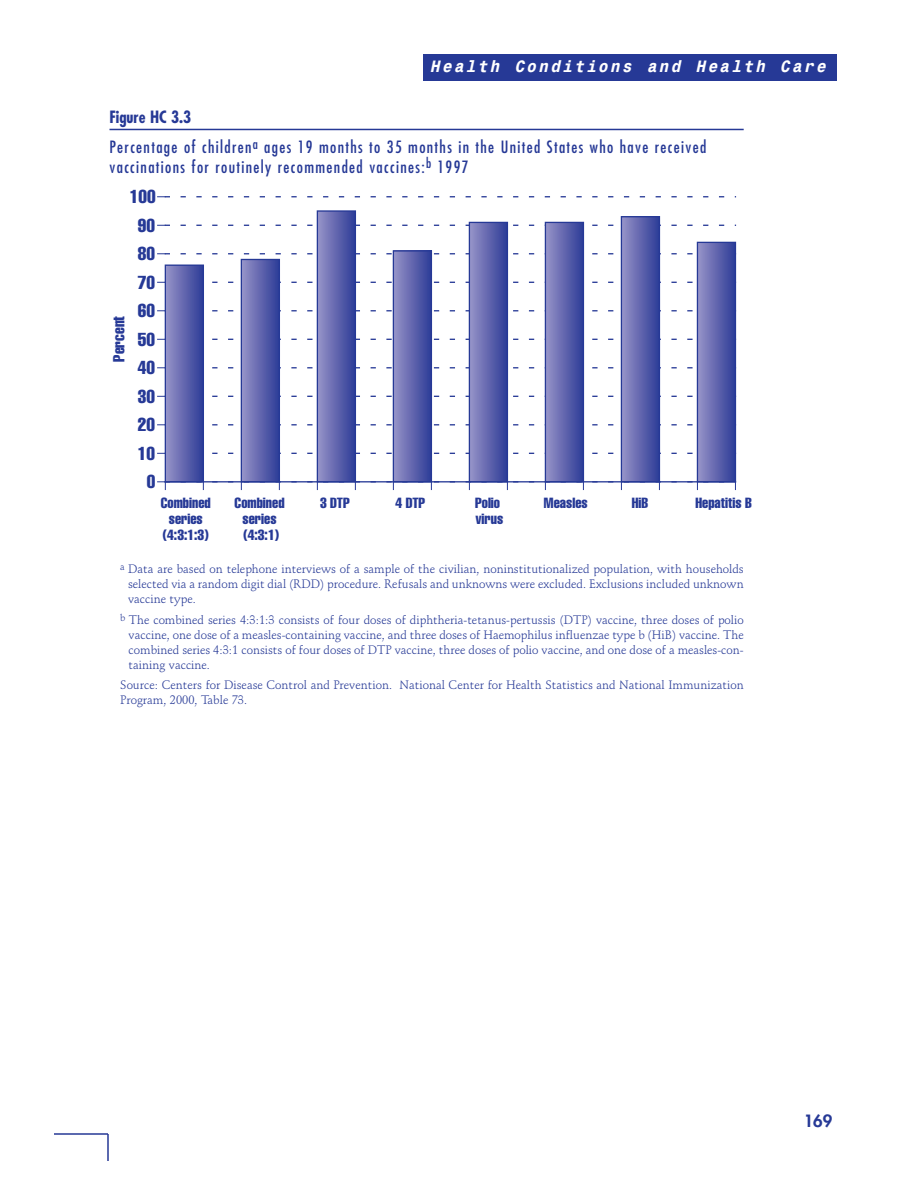
<style>
.page{position:relative;width:918px;height:1188px;background:#fff}
.page>*{position:absolute;margin:0;border:0;box-sizing:border-box;transform-origin:0 0}
.t1{font:18.45px "Corporate Compressed";color:#263996}
.t2{font:condensed 16.5px/30.3px "Futura";letter-spacing:.08em;color:#263996}
.t3{font:italic 700 16.5px "Corporate Mono";letter-spacing:.12em;color:#fff}
.t4{font:800 16.5px "Futura";color:#263996}
.t5{font:15.9px "Corporate Compressed";color:#263996}
.t6{font:14.55px/15.9px "Corporate Compressed";color:#263996;text-align:center}
.t7{font:12px/15px "Schneidler BT";color:#263996;text-align:justify}
.s1{font-weight:700}
</style>
<div class="page">
<hr style="left:110px;top:129px;width:634px;height:1px;background:#263996">
<hr style="left:54px;top:1133px;width:54px;height:2px;background:#263996">
<hr style="left:107px;top:1134px;width:2px;height:27px;background:#263996">
<div style="left:423px;top:54px;width:414px;height:27px;background:#263996"></div>
<div style="left:165px;top:265px;width:38px;height:217px;background:linear-gradient(to right,#9994c8,#313f99)"></div>
<div style="left:165px;top:265px;width:39px;height:217px;border:1px solid #263996"></div>
<div style="left:241px;top:259px;width:38px;height:223px;background:linear-gradient(to right,#9994c8,#313f99)"></div>
<div style="left:241px;top:259px;width:39px;height:223px;border:1px solid #263996"></div>
<div style="left:317px;top:211px;width:38px;height:271px;background:linear-gradient(to right,#9994c8,#313f99)"></div>
<div style="left:317px;top:210px;width:39px;height:272px;border:1px solid #263996"></div>
<div style="left:393px;top:251px;width:38px;height:231px;background:linear-gradient(to right,#9994c8,#313f99)"></div>
<div style="left:393px;top:250px;width:39px;height:232px;border:1px solid #263996"></div>
<div style="left:469px;top:222px;width:38px;height:260px;background:linear-gradient(to right,#9994c8,#313f99)"></div>
<div style="left:469px;top:222px;width:39px;height:260px;border:1px solid #263996"></div>
<div style="left:545px;top:222px;width:38px;height:260px;background:linear-gradient(to right,#9994c8,#313f99)"></div>
<div style="left:545px;top:222px;width:39px;height:260px;border:1px solid #263996"></div>
<div style="left:621px;top:217px;width:38px;height:265px;background:linear-gradient(to right,#9994c8,#313f99)"></div>
<div style="left:621px;top:216px;width:39px;height:266px;border:1px solid #263996"></div>
<div style="left:697px;top:242px;width:38px;height:240px;background:linear-gradient(to right,#9994c8,#323f99)"></div>
<div style="left:697px;top:242px;width:39px;height:240px;border:1px solid #263996"></div>
<svg style="left:157px;top:453px;width:579px;height:1px"></svg>
<svg style="left:157px;top:424px;width:579px;height:1px"></svg>
<svg style="left:157px;top:396px;width:579px;height:1px"></svg>
<svg style="left:157px;top:367px;width:579px;height:1px"></svg>
<svg style="left:157px;top:339px;width:579px;height:1px"></svg>
<svg style="left:157px;top:310px;width:579px;height:1px"></svg>
<svg style="left:157px;top:282px;width:579px;height:1px"></svg>
<svg style="left:157px;top:253px;width:579px;height:1px"></svg>
<svg style="left:157px;top:225px;width:579px;height:1px"></svg>
<svg style="left:157px;top:196px;width:579px;height:1px"></svg>
<svg style="left:157px;top:481px;width:579px;height:9px"></svg>
<hr style="left:165px;top:481px;width:571px;height:1px;background:#263996">
<h2 class="t3" style="left:430px;top:61px;width:397px">Health Conditions and Health Care</h2>
<h2 class="t2" style="left:110px;top:103px;width:598px"><span class="s1">Figure HC 3.3<br></span>Percentage of children<sup>a</sup> ages 19 months to 35 months in the United States who have received</h2>
<h2 class="t2" style="left:110px;top:153px;width:361px">vaccinations for routinely recommended vaccines:<sup>b</sup> 1997</h2>
<h1 class="t1" style="left:130px;top:191px;width:27px">100</h1>
<h1 class="t1" style="left:138px;top:219px;width:19px">90</h1>
<h1 class="t1" style="left:138px;top:248px;width:19px">80</h1>
<h3 class="t5" style="left:113px;top:362px;width:47px;rotate:-90deg">Percent</h3>
<h1 class="t1" style="left:138px;top:276px;width:19px">70</h1>
<h1 class="t1" style="left:138px;top:305px;width:19px">60</h1>
<h1 class="t1" style="left:138px;top:333px;width:19px">50</h1>
<h1 class="t1" style="left:138px;top:362px;width:19px">40</h1>
<h1 class="t1" style="left:138px;top:390px;width:19px">30</h1>
<h1 class="t1" style="left:138px;top:419px;width:19px">20</h1>
<h1 class="t1" style="left:138px;top:447px;width:19px">10</h1>
<h1 class="t1" style="left:147px;top:476px;width:10px">0</h1>
<p class="t6" style="left:161px;top:496px;width:51px">Combined series (4:3:1:3)</p>
<p class="t6" style="left:235px;top:496px;width:51px">Combined series (4:3:1)</p>
<p class="t6" style="left:320px;top:496px;width:31px">3 DTP</p>
<p class="t6" style="left:396px;top:496px;width:31px">4 DTP</p>
<p class="t6" style="left:475px;top:496px;width:30px;text-align:left">Polio virus</p>
<p class="t6" style="left:544px;top:496px;width:45px">Measles</p>
<p class="t6" style="left:632px;top:496px;width:18px">HiB</p>
<p class="t6" style="left:695px;top:496px;width:58px">Hepatitis B</p>
<p class="t7" style="left:128px;top:563px;width:617px;text-indent:-8px"><sup>a</sup> Data are based on telephone interviews of a sample of the civilian, noninstitutionalized population, with households selected via a random digit dial (RDD) procedure. Refusals and unknowns were excluded. Exclusions included unknown vaccine type.</p>
<p class="t7" style="left:129px;top:614px;width:617px;text-indent:-8px"><sup>b</sup> The combined series 4:3:1:3 consists of four doses of diphtheria-tetanus-pertussis (DTP) vaccine, three doses of polio vaccine, one dose of a measles-containing vaccine, and three doses of Haemophilus influenzae type b (HiB) vaccine. The combined series 4:3:1 consists of four doses of DTP vaccine, three doses of polio vaccine, and one dose of a measles-con&shy;taining vaccine.</p>
<p class="t7" style="left:120px;top:679px;width:625px">Source: Centers for Disease Control and Prevention. National Center for Health Statistics and National Immunization<br>Program, 2000, Table 73.</p>
<h2 class="t4" style="left:804px;top:1113px;width:30px">169</h2>
</div>
